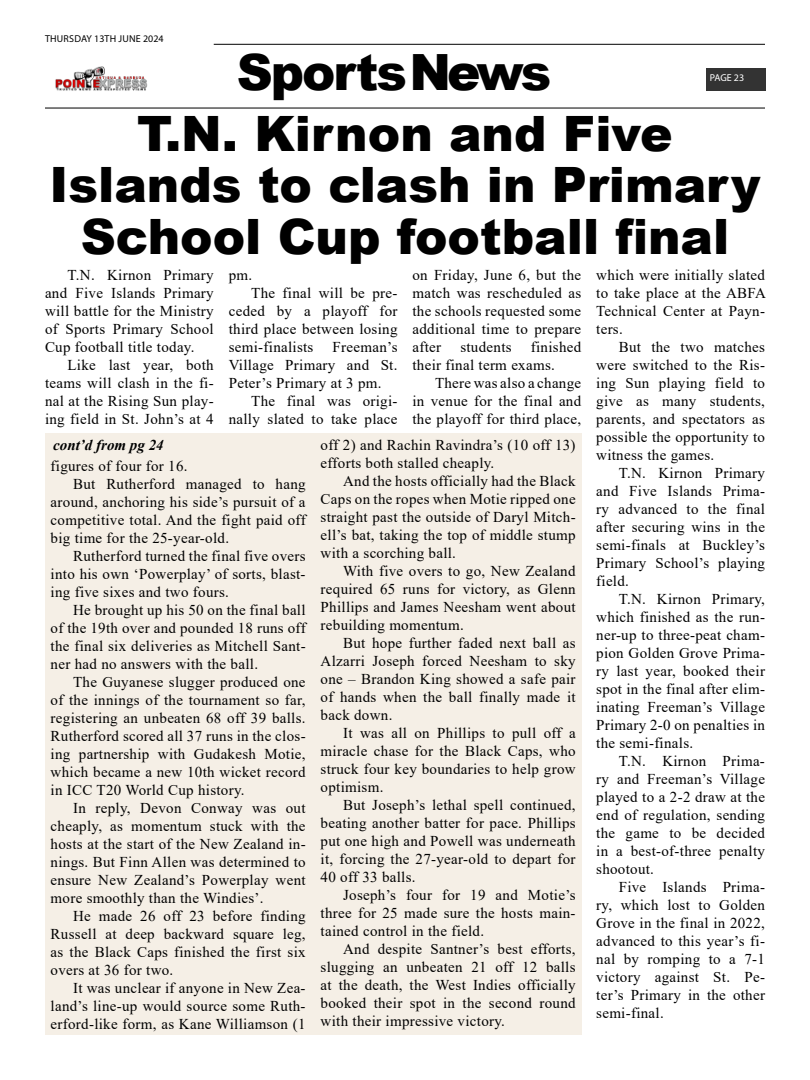
<style>
.page{position:relative;width:810px;height:1080px;background:#fff}
.page>*{position:absolute;margin:0;border:0;box-sizing:border-box;transform-origin:0 0}
.t1{font:900 50px "Arial";letter-spacing:-.04em;color:#000}
.t2{font:900 48.75px/51.2px "Arial";color:#000;text-align:center}
.t3{font:15px/18px "Times New Roman";letter-spacing:.02em;color:#000;text-align:justify}
.t4{font:italic 700 15px "Times New Roman";color:#000}
.t5{font:10px "Myriad Pro";letter-spacing:.02em;color:#000}
.t6{font:10px "Myriad Pro";letter-spacing:-.005em;color:#fff}
</style>
<div class="page">
<hr style="left:45px;top:107px;width:720px;height:2px;background:#333">
<hr style="left:214px;top:44px;width:551px;height:1px;background:#333">
<div style="left:706px;top:68px;width:60px;height:23px;background:#333"></div>
<img style="left:55px;top:66px;width:93px;height:25px">
<div style="left:45px;top:434px;width:536px;height:601px;background:#f5efe6"></div>
<p class="t5" style="left:45px;top:33px;width:120px">THURSDAY 13TH JUNE 2024</p>
<h1 class="t1" style="left:237px;top:36px;width:316px">SportsNews</h1>
<p class="t6" style="left:710px;top:72px;width:36px">PAGE 23</p>
<h2 class="t2" style="left:49px;top:107px;width:713px">T.N. Kirnon and Five<br>Islands to clash in Primary<br>School Cup football final</h2>
<p class="t3" style="left:45px;top:266px;width:170px;text-indent:22px">T.N. Kirnon Primary and Five Islands Primary will battle for the Ministry of Sports Primary School Cup football title today.</p>
<p class="t3" style="left:45px;top:356px;width:170px;text-indent:22px">Like last year, both teams will clash in the fi&shy;nal at the Rising Sun play&shy;ing field in St. John’s at 4</p>
<p class="t3" style="left:229px;top:266px;width:25px">pm.</p>
<p class="t3" style="left:251px;top:284px;width:148px">The final will be pre-</p>
<p class="t3" style="left:229px;top:302px;width:170px">ceded by a playoff for</p>
<p class="t3" style="left:229px;top:320px;width:170px">third place between losing</p>
<p class="t3" style="left:229px;top:338px;width:86px">semi-finalists</p>
<p class="t3" style="left:229px;top:338px;width:170px;text-indent:104px">Freeman’s Village Primary and St.<br>Peter’s Primary at 3 pm.</p>
<p class="t3" style="left:229px;top:392px;width:170px;text-align:right">The final was origi&shy;nally slated to take place</p>
<p class="t3" style="left:412px;top:266px;width:170px">on Friday, June 6, but the match was rescheduled as the schools requested some additional time to prepare after</p>
<p class="t3" style="left:412px;top:338px;width:170px;text-indent:118px">finished their final term exams.</p>
<p class="t3" style="left:412px;top:374px;width:170px;text-indent:22px">There was also a change in venue for the final and the playoff for third place,</p>
<p class="t3" style="left:460px;top:338px;width:53px">students</p>
<p class="t4" style="left:53px;top:435px;width:112px">cont’d from pg 24</p>
<p class="t3" style="left:51px;top:457px;width:138px">figures of four for 16.</p>
<p class="t3" style="left:73px;top:475px;width:234px">But Rutherford managed to hang</p>
<p class="t3" style="left:51px;top:493px;width:256px">around, anchoring his side’s pursuit of a</p>
<p class="t3" style="left:51px;top:511px;width:257px">competitive total. And the fight paid off</p>
<p class="t3" style="left:51px;top:529px;width:180px">big time for the 25-year-old.</p>
<p class="t3" style="left:73px;top:547px;width:234px">Rutherford turned the final five overs</p>
<p class="t3" style="left:51px;top:565px;width:256px">into his own ‘Powerplay’ of sorts, blast-</p>
<p class="t3" style="left:51px;top:583px;width:180px">ing five sixes and two fours.</p>
<p class="t3" style="left:73px;top:601px;width:234px">He brought up his 50 on the final ball</p>
<p class="t3" style="left:51px;top:619px;width:257px">of the 19th over and pounded 18 runs off</p>
<p class="t3" style="left:51px;top:637px;width:257px">the final six deliveries as Mitchell Sant-</p>
<p class="t3" style="left:51px;top:655px;width:209px">ner had no answers with the ball.</p>
<p class="t3" style="left:73px;top:673px;width:234px">The Guyanese slugger produced one</p>
<p class="t3" style="left:51px;top:691px;width:257px">of the innings of the tournament so far,</p>
<p class="t3" style="left:51px;top:709px;width:257px">registering an unbeaten 68 off 39 balls.</p>
<p class="t3" style="left:51px;top:727px;width:257px">Rutherford scored all 37 runs in the clos-</p>
<p class="t3" style="left:51px;top:745px;width:257px">ing partnership with Gudakesh Motie,</p>
<p class="t3" style="left:51px;top:763px;width:257px">which became a new 10th wicket record</p>
<p class="t3" style="left:51px;top:781px;width:196px">in ICC T20 World Cup history.</p>
<p class="t3" style="left:73px;top:799px;width:234px">In reply, Devon Conway was out</p>
<p class="t3" style="left:51px;top:817px;width:257px">cheaply, as momentum stuck with the</p>
<p class="t3" style="left:51px;top:835px;width:257px">hosts at the start of the New Zealand in-</p>
<p class="t3" style="left:51px;top:853px;width:257px">nings. But Finn Allen was determined to</p>
<p class="t3" style="left:51px;top:871px;width:257px">ensure New Zealand’s Powerplay went</p>
<p class="t3" style="left:51px;top:889px;width:214px">more smoothly than the Windies’.</p>
<p class="t3" style="left:73px;top:907px;width:234px">He made 26 off 23 before finding</p>
<p class="t3" style="left:51px;top:925px;width:257px">Russell at deep backward square leg,</p>
<p class="t3" style="left:51px;top:943px;width:257px">as the Black Caps finished the first six</p>
<p class="t3" style="left:51px;top:961px;width:124px">overs at 36 for two.</p>
<p class="t3" style="left:73px;top:979px;width:234px">It was unclear if anyone in New Zea-</p>
<p class="t3" style="left:51px;top:997px;width:257px">land’s line-up would source some Ruth-</p>
<p class="t3" style="left:51px;top:1015px;width:257px">erford-like form, as Kane Williamson (1</p>
<p class="t3" style="left:321px;top:435px;width:257px">off 2) and Rachin Ravindra’s (10 off 13) efforts both stalled cheaply.</p>
<p class="t3" style="left:321px;top:471px;width:257px;text-indent:22px">And the hosts officially had the Black Caps on the ropes when Motie ripped one straight past the outside of Daryl Mitch&shy;ell’s bat, taking the top of middle stump with a scorching ball.</p>
<p class="t3" style="left:321px;top:561px;width:257px;text-indent:22px">With five overs to go, New Zealand required 65 runs for victory, as Glenn Phillips and James Neesham went about rebuilding momentum.</p>
<p class="t3" style="left:321px;top:633px;width:257px;text-indent:22px">But hope further faded next ball as Alzarri Joseph forced Neesham to sky one – Brandon King showed a safe pair of hands when the ball finally made it back down.</p>
<p class="t3" style="left:321px;top:723px;width:257px;text-indent:22px">It was all on Phillips to pull off a miracle chase for the Black Caps, who struck four key boundaries to help grow optimism.</p>
<p class="t3" style="left:321px;top:795px;width:257px;text-indent:22px">But Joseph’s lethal spell continued, beating another batter for pace. Phillips put one high and Powell was underneath it, forcing the 27-year-old to depart for 40 off 33 balls.</p>
<p class="t3" style="left:321px;top:885px;width:257px;text-indent:22px">Joseph’s four for 19 and Motie’s three for 25 made sure the hosts main&shy;tained control in the field.</p>
<p class="t3" style="left:321px;top:939px;width:257px;text-indent:22px">And despite Santner’s best efforts, slugging an unbeaten 21 off 12 balls at the death, the West Indies officially booked their spot in the second round with their impressive victory.</p>
<p class="t3" style="left:596px;top:266px;width:171px">which were initially slated to take place at the ABFA Technical Center at Payn&shy;ters.</p>
<p class="t3" style="left:596px;top:338px;width:170px;text-indent:22px">But the two matches were switched to the Ris&shy;ing Sun playing field to give as many students, parents, and spectators as possible the opportunity to witness the games.</p>
<p class="t3" style="left:596px;top:464px;width:170px;text-indent:22px">T.N. Kirnon Primary and Five Islands Prima&shy;ry advanced to the final after securing wins in the semi-finals at Buckley’s Primary School’s playing field.</p>
<p class="t3" style="left:596px;top:590px;width:170px;text-indent:22px">T.N. Kirnon Primary, which finished as the run&shy;ner-up to three-peat cham&shy;pion Golden Grove Prima&shy;ry last year, booked their spot in the final after elim&shy;inating Freeman’s Village Primary 2-0 on penalties in the semi-finals.</p>
<p class="t3" style="left:596px;top:752px;width:170px;text-indent:22px">T.N. Kirnon Prima&shy;ry and Freeman’s Village played to a 2-2 draw at the end of regulation, sending the game to be decided in a best-of-three penalty shootout.</p>
<p class="t3" style="left:596px;top:878px;width:170px;text-indent:22px">Five Islands Prima&shy;ry, which lost to Golden Grove in the final in 2022, advanced to this year’s fi&shy;nal by romping to a 7-1 victory against St. Pe&shy;ter’s Primary in the other semi-final.</p>
</div>
